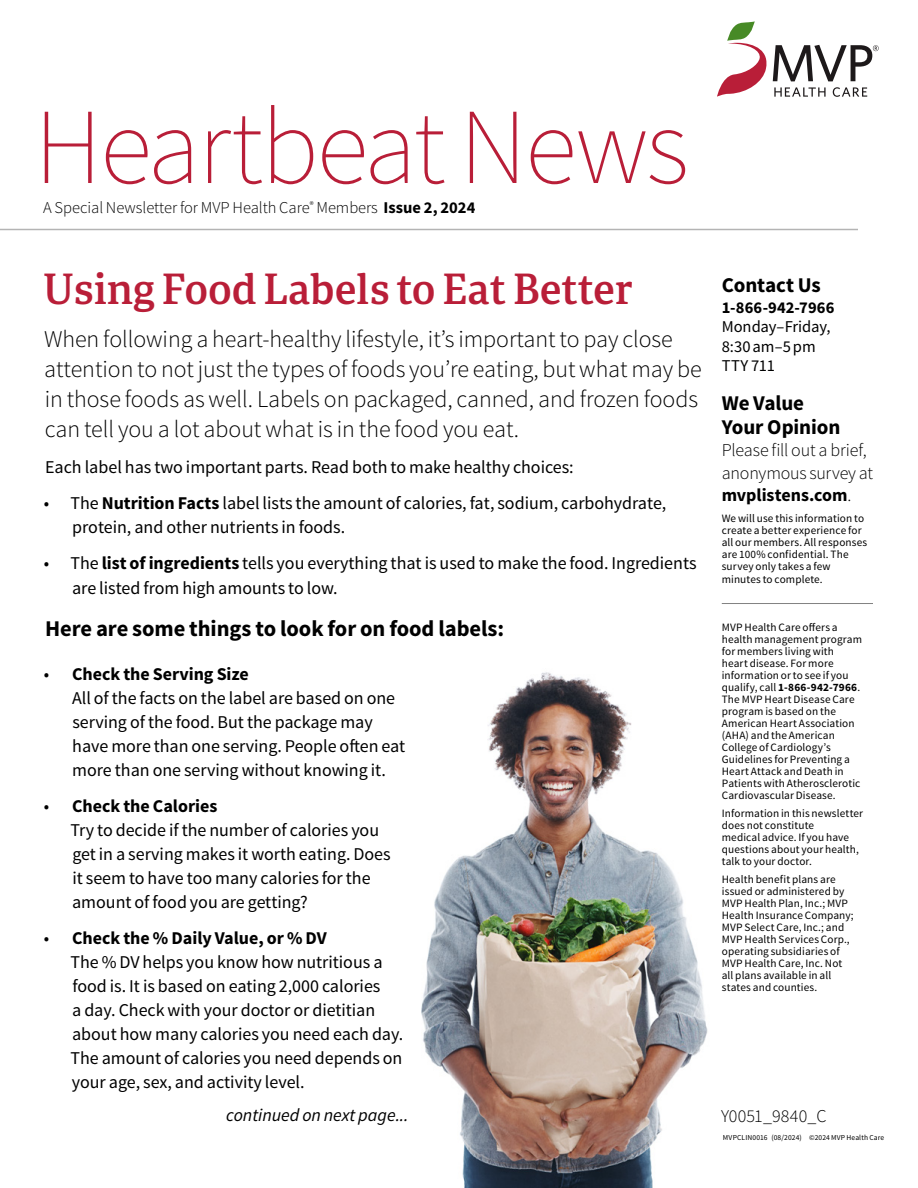
<style>
.page{position:relative;width:918px;height:1188px;background:#fff}
.page>*{position:absolute;margin:0;border:0;box-sizing:border-box;transform-origin:0 0}
.t1{font:108px "Source Sans Variable";letter-spacing:-.02em;color:#b91e38}
.t2{font:42px "Portada Sb";color:#b91e38}
.t3{font:300 24px/30px "Source Sans Pro";color:#000}
.t4{font:700 22.5px "Source Sans Pro";color:#000}
.t5{font:700 21px/24px "Source Sans Pro";letter-spacing:-.005em;color:#000}
.t6{font:18px/24px "Source Sans Pro";color:#000}
.t7{font:300 18px/22.4px "Source Sans Pro";letter-spacing:-.01em;color:#000}
.t8{font:italic 18px "Source Sans Pro";color:#000}
.t9{font:300 16.5px "Source Sans Pro";color:#000}
.t10{font:16.5px/19.5px "Source Sans Pro";letter-spacing:-.005em;color:#000}
.t11{font:11.25px/12px "Source Sans Pro";letter-spacing:.01em;color:#000}
.t12{font:7.5px "Source Sans Pro";letter-spacing:.015em;color:#000}
.s1{font-weight:700}
</style>
<div class="page">
<img style="left:421px;top:672px;width:287px;height:516px">
<hr style="left:722px;top:603px;width:151px;height:1px;background:#818181">
<svg style="left:717px;top:21px;width:162px;height:76px"></svg>
<hr style="left:0;top:229px;width:858px;height:1px;background:#b4b4b4">
<p class="t1" style="left:34px;top:82px;width:657px">Heartbeat News</p>
<p class="t9" style="left:43px;top:198px;width:434px">A Special Newsletter for MVP Health Care<sup>®</sup> Members <span class="s1">Issue 2, 2024</span></p>
<h2 class="t2" style="left:43px;top:258px;width:592px">Using Food Labels to Eat Better</h2>
<p class="t3" style="left:44px;top:325px;width:659px">When following a heart-healthy lifestyle, it’s important to pay close attention to not just the types of foods you’re eating, but what may be in those foods as well. Labels on packaged, canned, and frozen foods can tell you a lot about what is in the food you eat.</p>
<p class="t6" style="left:45px;top:456px;width:530px">Each label has two important parts. Read both to make healthy choices:</p>
<p class="t6" style="left:72px;top:492px;width:596px;text-indent:-29px">• The <span class="s1">Nutrition Facts</span> label lists the amount of calories, fat, sodium, carbohydrate, protein, and other nutrients in foods.</p>
<p class="t6" style="left:72px;top:551px;width:626px;line-height:24.5px;text-indent:-28px">• The <span class="s1">list of ingredients</span> tells you everything that is used to make the food. Ingredients are listed from high amounts to low.</p>
<p class="t4" style="left:45px;top:614px;width:461px">Here are some things to look for on food labels:</p>
<p class="t6" style="left:72px;top:662px;width:335px;text-indent:-28px">• <span class="s1">Check the Serving Size<br></span>All of the facts on the label are based on one serving of the food. But the package may have more than one serving. People often eat more than one serving without knowing it.</p>
<p class="t6" style="left:70px;top:794px;width:322px;text-indent:-27px">• <span class="s1">Check the Calories<br></span>Try to decide if the number of calories you get in a serving makes it worth eating. Does it seem to have too many calories for the amount of food you are getting?</p>
<p class="t6" style="left:70px;top:926px;width:334px;text-indent:-27px">• <span class="s1">Check the % Daily Value, or % DV<br></span>The % DV helps you know how nutritious a food is. It is based on eating 2,000 calories<br>a day. Check with your doctor or dietitian about how many calories you need each day.<br>The amount of calories you need depends on your age, sex, and activity level.</p>
<p class="t8" style="left:226px;top:1104px;width:184px">continued on next page...</p>
<p class="t5" style="left:722px;top:273px;width:101px">Contact Us</p>
<p class="t10" style="left:722px;top:298px;width:114px"><span class="s1">1-866-942-7966<br></span>Monday–Friday,<br>8:30am–5pm<br>TTY 711</p>
<p class="t5" style="left:722px;top:392px;width:120px">We Value<br>Your Opinion</p>
<p class="t7" style="left:722px;top:439px;width:153px">Please fill out a brief, anonymous survey at <span class="s1">mvplistens.com</span>.</p>
<p class="t11" style="left:722px;top:512px;width:147px">We will use this information to create a better experience for all our members. All responses are 100% confidential. The survey only takes a few</p>
<p class="t11" style="left:722px;top:574px;width:103px">minutes to complete.</p>
<p class="t11" style="left:722px;top:621px;width:142px">MVP Health Care offers a health management program for members living with heart disease. For more information or to see if you qualify, call <span class="s1">1-866-942-7966</span>.<br>The MVP Heart Disease Care program is based on the<br>American Heart Association (AHA) and the American<br>College of Cardiology’s<br>Guidelines for Preventing a<br>Heart Attack and Death in<br>Patients with Atherosclerotic<br>Cardiovascular Disease.</p>
<p class="t11" style="left:722px;top:807px;width:143px">Information in this newsletter does not constitute<br>medical advice. If you have questions about your health, talk to your doctor.</p>
<p class="t11" style="left:722px;top:873px;width:133px">Health benefit plans are issued or administered by<br>MVP Health Plan, Inc.; MVP<br>Health Insurance Company;<br>MVP Select Care, Inc.; and<br>MVP Health Services Corp., operating subsidiaries of<br>MVP Health Care, Inc. Not all plans available in all states and counties.</p>
<p class="t7" style="left:721px;top:1105px;width:107px">Y0051_9840_C</p>
<p class="t12" style="left:723px;top:1133px;width:163px">MVPCLIN0016 (08/2024) ©2024 MVP Health Care</p>
</div>
